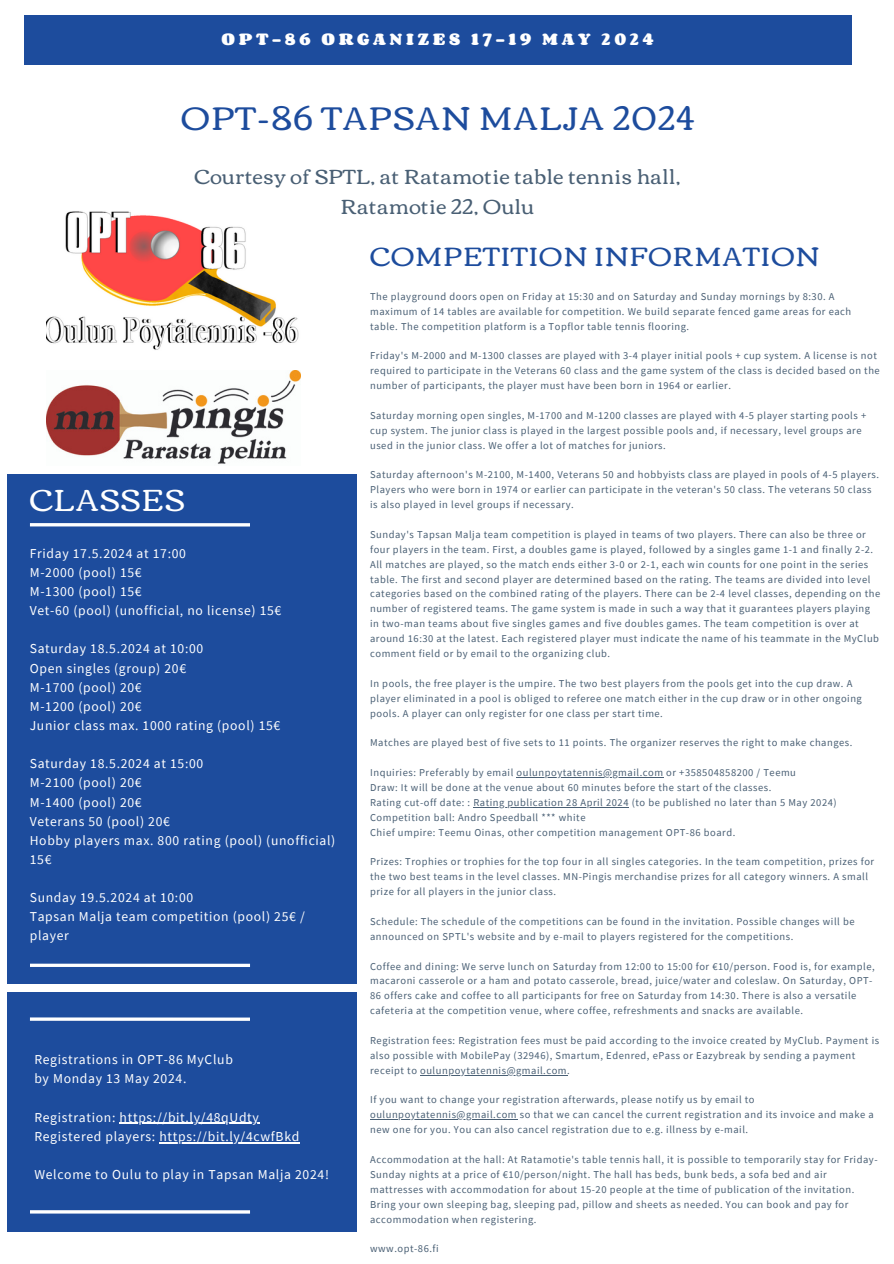
<style>
.page{position:relative;width:894px;height:1264px;background:#fff}
.page>*{position:absolute;margin:0;border:0;box-sizing:border-box;transform-origin:0 0}
.t1{font:33px "Corben";letter-spacing:.05em;color:#1d4c9d}
.t2{font:30.75px "Corben";letter-spacing:.05em;color:#fff}
.t3{font:26.7px "Corben";letter-spacing:.05em;color:#1d4c9d}
.t4{font:20.7px/30.3px "Corben";letter-spacing:.025em;color:#495f74;text-align:center}
.t5{font:700 14.7px "Corben";letter-spacing:.25em;color:#fff}
.t6{font:13.65px/19.2px "Source Sans Pro";letter-spacing:.05em;color:#fff}
.t7{font:10.5px/14.9px "Source Sans Pro";letter-spacing:.05em;color:#495f74}
</style>
<div class="page">
<div style="left:24px;top:15px;width:826px;height:50px;background:#1d4c9d"></div>
<div style="left:8px;top:475px;width:348px;height:508px;background:#1d4c9d"></div>
<img style="left:46px;top:211px;width:253px;height:139px">
<svg style="left:30px;top:963px;width:220px;height:4px"></svg>
<img style="left:46px;top:371px;width:254px;height:93px">
<hr style="left:29px;top:523px;width:221px;height:3px;background:#fff">
<hr style="left:516px;top:777px;width:147px;height:1px;background:#495f74">
<hr style="left:473px;top:806px;width:156px;height:1px;background:#495f74">
<hr style="left:420px;top:1074px;width:147px;height:1px;background:#495f74">
<hr style="left:370px;top:1119px;width:147px;height:1px;background:#495f74">
<div style="left:8px;top:992px;width:348px;height:239px;background:#1d4c9d"></div>
<hr style="left:120px;top:1122px;width:139px;height:1px;background:#fff">
<hr style="left:159px;top:1141px;width:141px;height:2px;background:#fff">
<hr style="left:29px;top:1017px;width:221px;height:3px;background:#fff">
<hr style="left:30px;top:1210px;width:220px;height:3px;background:#fff">
<h3 class="t5" style="left:221px;top:31px;width:433px">OPT-86 ORGANIZES 17-19 MAY 2024</h3>
<h1 class="t1" style="left:181px;top:99px;width:514px">OPT-86 TAPSAN MALJA 2024</h1>
<h3 class="t4" style="left:194px;top:161px;width:487px">Courtesy of SPTL, at Ratamotie table tennis hall,<br>Ratamotie 22, Oulu</h3>
<h2 class="t2" style="left:30px;top:482px;width:156px">CLASSES</h2>
<h3 class="t6" style="left:30px;top:543px;width:253px">Friday 17.5.2024 at 17:00<br>M-2000 (pool) 15€<br>M-1300 (pool) 15€<br>Vet-60 (pool) (unofficial, no license) 15€</h3>
<h3 class="t6" style="left:30px;top:639px;width:252px">Saturday 18.5.2024 at 10:00<br>Open singles (group) 20€<br>M-1700 (pool) 20€<br>M-1200 (pool) 20€<br>Junior class max. 1000 rating (pool) 15€</h3>
<h3 class="t6" style="left:30px;top:753px;width:307px">Saturday 18.5.2024 at 15:00<br>M-2100 (pool) 20€<br>M-1400 (pool) 20€<br>Veterans 50 (pool) 20€<br>Hobby players max. 800 rating (pool) (unofficial)<br>15€</h3>
<h3 class="t6" style="left:30px;top:887px;width:276px">Sunday 19.5.2024 at 10:00<br>Tapsan Malja team competition (pool) 25€ / player</h3>
<h3 class="t6" style="left:34px;top:1049px;width:200px">Registrations in OPT-86 MyClub by Monday 13 May 2024.</h3>
<h3 class="t6" style="left:34px;top:1107px;width:266px">Registration: https://bit.ly/48qUdty<br>Registered players: https://bit.ly/4cwfBkd</h3>
<h3 class="t6" style="left:34px;top:1164px;width:296px">Welcome to Oulu to play in Tapsan Malja 2024!</h3>
<h3 class="t3" style="left:370px;top:241px;width:450px">COMPETITION INFORMATION</h3>
<p class="t7" style="left:370px;top:289px;width:482px">The playground doors open on Friday at 15:30 and on Saturday and Sunday mornings by 8:30. A maximum of 14 tables are available for competition. We build separate fenced game areas for each table. The competition platform is a Topflor table tennis flooring.</p>
<p class="t7" style="left:370px;top:348px;width:511px">Friday's M-2000 and M-1300 classes are played with 3-4 player initial pools + cup system. A license is not required to participate in the Veterans 60 class and the game system of the class is decided based on the number of participants, the player must have been born in 1964 or earlier.</p>
<p class="t7" style="left:370px;top:408px;width:497px">Saturday morning open singles, M-1700 and M-1200 classes are played with 4-5 player starting pools + cup system. The junior class is played in the largest possible pools and, if necessary, level groups are used in the junior class. We offer a lot of matches for juniors.</p>
<p class="t7" style="left:370px;top:467px;width:510px">Saturday afternoon's M-2100, M-1400, Veterans 50 and hobbyists class are played in pools of 4-5 players.<br>Players who were born in 1974 or earlier can participate in the veteran's 50 class. The veterans 50 class is also played in level groups if necessary.</p>
<p class="t7" style="left:370px;top:527px;width:511px">Sunday's Tapsan Malja team competition is played in teams of two players. There can also be three or four players in the team. First, a doubles game is played, followed by a singles game 1-1 and finally 2-2.<br>All matches are played, so the match ends either 3-0 or 2-1, each win counts for one point in the series table. The first and second player are determined based on the rating. The teams are divided into level categories based on the combined rating of the players. There can be 2-4 level classes, depending on the number of registered teams. The game system is made in such a way that it guarantees players playing in two-man teams about five singles games and five doubles games. The team competition is over at around 16:30 at the latest. Each registered player must indicate the name of his teammate in the MyClub comment field or by email to the organizing club.</p>
<p class="t7" style="left:370px;top:675px;width:493px">In pools, the free player is the umpire. The two best players from the pools get into the cup draw. A player eliminated in a pool is obliged to referee one match either in the cup draw or in other ongoing pools. A player can only register for one class per start time.</p>
<p class="t7" style="left:370px;top:735px;width:483px">Matches are played best of five sets to 11 points. The organizer reserves the right to make changes.</p>
<p class="t7" style="left:370px;top:765px;width:468px">Inquiries: Preferably by email oulunpoytatennis@gmail.com or +358504858200 / Teemu<br>Draw: It will be done at the venue about 60 minutes before the start of the classes.<br>Rating cut-off date: : Rating publication 28 April 2024 (to be published no later than 5 May 2024)<br>Competition ball: Andro Speedball *** white<br>Chief umpire: Teemu Oinas, other competition management OPT-86 board.</p>
<p class="t7" style="left:370px;top:854px;width:505px">Prizes: Trophies or trophies for the top four in all singles categories. In the team competition, prizes for the two best teams in the level classes. MN-Pingis merchandise prizes for all category winners. A small prize for all players in the junior class.</p>
<p class="t7" style="left:370px;top:913px;width:486px">Schedule: The schedule of the competitions can be found in the invitation. Possible changes will be announced on SPTL's website and by e-mail to players registered for the competitions.</p>
<p class="t7" style="left:370px;top:958px;width:506px">Coffee and dining: We serve lunch on Saturday from 12:00 to 15:00 for €10/person. Food is, for example, macaroni casserole or a ham and potato casserole, bread, juice/water and coleslaw. On Saturday, OPT-86 offers cake and coffee to all participants for free on Saturday from 14:30. There is also a versatile cafeteria at the competition venue, where coffee, refreshments and snacks are available.</p>
<p class="t7" style="left:370px;top:1032px;width:510px">Registration fees: Registration fees must be paid according to the invoice created by MyClub. Payment is also possible with MobilePay (32946), Smartum, Edenred, ePass or Eazybreak by sending a payment receipt to oulunpoytatennis@gmail.com.</p>
<p class="t7" style="left:370px;top:1092px;width:505px">If you want to change your registration afterwards, please notify us by email to oulunpoytatennis@gmail.com so that we can cancel the current registration and its invoice and make a new one for you. You can also cancel registration due to e.g. illness by e-mail.</p>
<p class="t7" style="left:370px;top:1151px;width:509px">Accommodation at the hall: At Ratamotie's table tennis hall, it is possible to temporarily stay for Friday-Sunday nights at a price of €10/person/night. The hall has beds, bunk beds, a sofa bed and air mattresses with accommodation for about 15-20 people at the time of publication of the invitation.<br>Bring your own sleeping bag, sleeping pad, pillow and sheets as needed. You can book and pay for accommodation when registering.</p>
<p class="t7" style="left:370px;top:1241px;width:70px">www.opt-86.fi</p>
</div>
